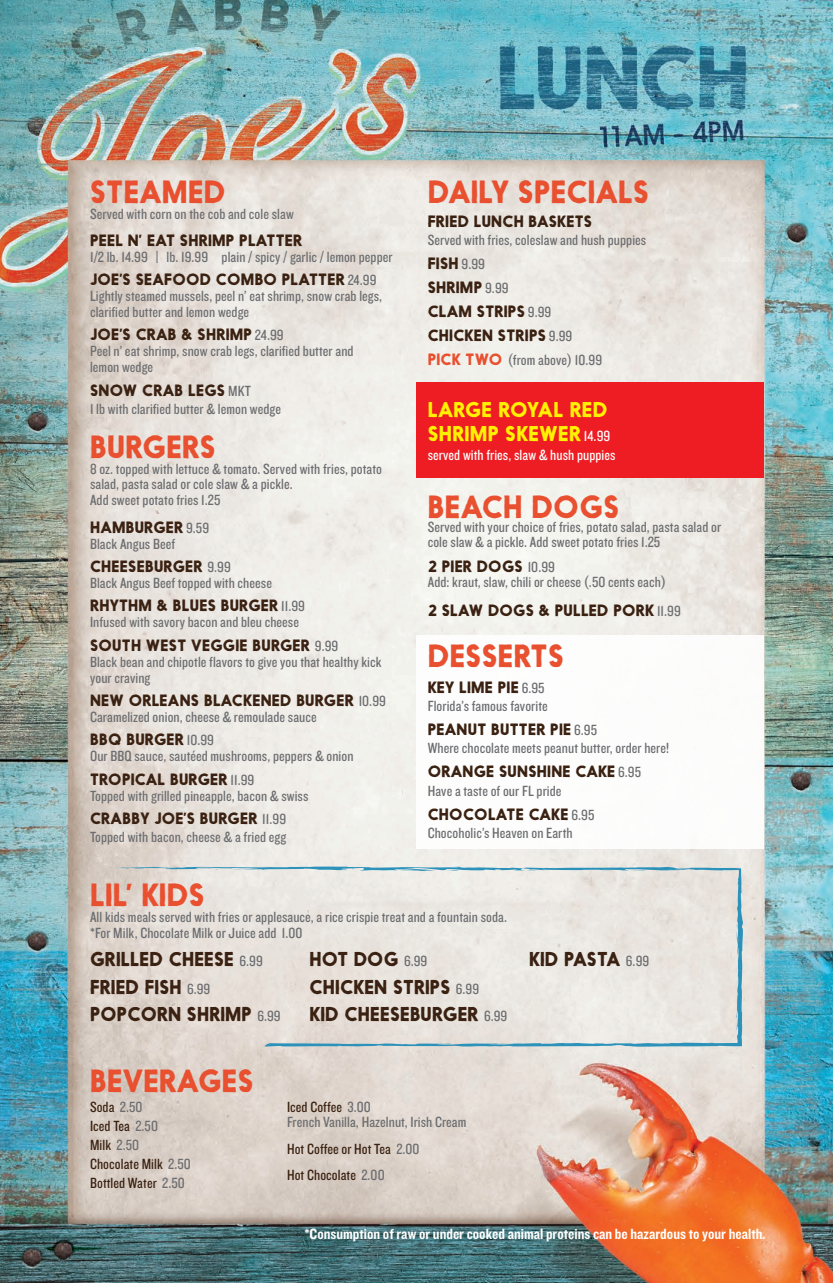
<style>
.page{position:relative;width:833px;height:1283px;background:#fff}
.page>*{position:absolute;margin:0;border:0;box-sizing:border-box;transform-origin:0 0}
.t1{font:700 30px "Nanami HM Solid";color:#e85030}
.t2{font:700 20px/24px "Nanami HM Solid";letter-spacing:.005em;color:#fff101}
.t3{font:700 18.75px "Nanami HM Solid";color:#3a2111}
.t4{font:15.25px/16px "Knockout HTF29 Junior Liteweight";letter-spacing:.005em;color:#6c6d70}
.t5{font:15.25px "Knockout HTF29 Junior Liteweight";letter-spacing:.005em;color:#3a2111}
.t6{font:700 15.25px "Nanami HM Solid";letter-spacing:.005em;color:#3a2111}
.t7{font:15.25px "Knockout HTF50 Welterweight";color:#fff}
.t8{font:15.25px "Knockout HTF29 Junior Liteweight";letter-spacing:.005em;color:#fff}
.s1{font-family:"Nanami HM Solid";font-weight:700;color:#3a2111}
.s2{font-family:"Knockout HTF29 Junior Liteweight";font-weight:400;color:#6c6d70}
.s3{font-family:"Nanami HM Solid";font-weight:700;color:#e85030}
.s4{font-family:"Knockout HTF29 Junior Liteweight";font-weight:400;font-size:15.25px;color:#fff}
.s5{font-family:"Knockout HTF29 Junior Liteweight";font-weight:400;font-size:15.25px;color:#6c6d70}
.s6{color:#6c6d70}
.s7{color:#3a2111}
</style>
<div class="page">
<img style="left:0;top:0;width:832px;height:1282px">
<svg style="left:116px;top:866px;width:627px;height:180px;fill:#e9e4de"></svg>
<svg style="left:679px;top:868px;width:14px;height:3px"></svg>
<svg style="left:708px;top:1042px;width:6px;height:2px"></svg>
<svg style="left:109px;top:867px;width:71px;height:3px"></svg>
<svg style="left:230px;top:867px;width:43px;height:3px"></svg>
<svg style="left:445px;top:866px;width:15px;height:5px"></svg>
<svg style="left:737px;top:970px;width:6px;height:13px"></svg>
<div style="left:416px;top:382px;width:348px;height:96px;background:#ee1d23"></div>
<div style="left:416px;top:635px;width:348px;height:214px;background:#fff"></div>
<p class="t1" style="left:90px;top:173px;width:137px">STEAMED</p>
<p class="t4" style="left:90px;top:206px;width:205px">Served with corn on the cob and cole slaw</p>
<p class="t4" style="left:90px;top:233px;width:304px"><span class="s1">PEEL N’ EAT SHRIMP PLATTER<br></span>1/2 lb. 14.99 | lb. 19.99 plain / spicy / garlic / lemon pepper</p>
<p class="t4" style="left:90px;top:272px;width:293px"><span class="s1">JOE’S SEAFOOD COMBO PLATTER</span> 24.99<br>Lightly steamed mussels, peel n’ eat shrimp, snow crab legs, clarified butter and lemon wedge</p>
<p class="t4" style="left:90px;top:328px;width:265px"><span class="s1">JOE’S CRAB &amp; SHRIMP</span> 24.99<br>Peel n’ eat shrimp, snow crab legs, clarified butter and lemon wedge</p>
<p class="t4" style="left:90px;top:382px;width:192px;line-height:18.4px"><span class="s1">SNOW CRAB LEGS</span> MKT<br>1 lb with clarified butter &amp; lemon wedge</p>
<p class="t1" style="left:90px;top:428px;width:127px">BURGERS</p>
<p class="t4" style="left:90px;top:461px;width:293px">8 oz. topped with lettuce &amp; tomato. Served with fries, potato salad, pasta salad or cole slaw &amp; a pickle.<br>Add sweet potato fries 1.25</p>
<p class="t4" style="left:90px;top:520px;width:121px"><span class="s1">HAMBURGER</span> 9.59<br>Black Angus Beef</p>
<p class="t4" style="left:90px;top:559px;width:183px"><span class="s1">CHEESEBURGER</span> 9.99<br>Black Angus Beef topped with cheese</p>
<p class="t4" style="left:90px;top:598px;width:216px"><span class="s1">RHYTHM &amp; BLUES BURGER</span> 11.99<br>Infused with savory bacon and bleu cheese</p>
<p class="t4" style="left:90px;top:638px;width:293px"><span class="s1">SOUTH WEST VEGGIE BURGER</span> 9.99<br>Black bean and chipotle flavors to give you that healthy kick your craving</p>
<p class="t4" style="left:90px;top:693px;width:297px"><span class="s1">NEW ORLEANS BLACKENED BURGER</span> 10.99<br>Caramelized onion, cheese &amp; remoulade sauce</p>
<p class="t4" style="left:90px;top:732px;width:265px"><span class="s1">BBQ BURGER</span> 10.99<br>Our BBQ sauce, sautéed mushrooms, peppers &amp; onion</p>
<p class="t4" style="left:90px;top:772px;width:220px"><span class="s1">TROPICAL BURGER</span> 11.99<br>Topped with grilled pineapple, bacon &amp; swiss</p>
<p class="t4" style="left:90px;top:810px;width:198px;line-height:18.4px"><span class="s1">CRABBY JOE’S BURGER</span> 11.99<br>Topped with bacon, cheese &amp; a fried egg</p>
<p class="t1" style="left:428px;top:173px;width:223px">DAILY SPECIALS</p>
<p class="t4" style="left:428px;top:213px;width:220px;line-height:18.4px"><span class="s1">FRIED LUNCH BASKETS<br></span>Served with fries, coleslaw and hush puppies</p>
<p class="t6" style="left:428px;top:254px;width:59px">FISH <span class="s2">9.99</span></p>
<p class="t6" style="left:428px;top:278px;width:82px">SHRIMP <span class="s2">9.99</span></p>
<p class="t6" style="left:428px;top:302px;width:125px">CLAM STRIPS <span class="s2">9.99</span></p>
<p class="t6" style="left:428px;top:326px;width:146px">CHICKEN STRIPS <span class="s2">9.99</span></p>
<p class="t4" style="left:428px;top:352px;width:176px"><span class="s3">PICK TWO</span> (from above) 10.99</p>
<p class="t2" style="left:428px;top:397px;width:184px">LARGE ROYAL RED<br>SHRIMP SKEWER <span class="s4">14.99</span></p>
<p class="t8" style="left:428px;top:447px;width:189px">served with fries, slaw &amp; hush puppies</p>
<p class="t1" style="left:428px;top:489px;width:193px">BEACH DOGS</p>
<p class="t4" style="left:427px;top:520px;width:295px;line-height:14.4px">Served with your choice of fries, potato salad, pasta salad or cole slaw &amp; a pickle. Add sweet potato fries 1.25</p>
<p class="t4" style="left:427px;top:560px;width:240px;line-height:14.4px"><span class="s1">2 PIER DOGS</span> 10.99<br>Add: kraut, slaw, chili or cheese (.50 cents each)</p>
<p class="t6" style="left:427px;top:601px;width:255px">2 SLAW DOGS &amp; PULLED PORK <span class="s2">11.99</span></p>
<p class="t1" style="left:428px;top:637px;width:138px">DESSERTS</p>
<p class="t4" style="left:428px;top:678px;width:121px;line-height:18.4px"><span class="s1">KEY LIME PIE</span> 6.95<br>Florida’s famous favorite</p>
<p class="t4" style="left:428px;top:721px;width:243px;line-height:18.4px"><span class="s1">PEANUT BUTTER PIE</span> 6.95<br>Where chocolate meets peanut butter, order here!</p>
<p class="t4" style="left:428px;top:763px;width:215px;line-height:18.4px"><span class="s1">ORANGE SUNSHINE CAKE</span> 6.95<br>Have a taste of our FL pride</p>
<p class="t4" style="left:428px;top:806px;width:168px;line-height:18.4px"><span class="s1">CHOCOLATE CAKE</span> 6.95<br>Chocoholic’s Heaven on Earth</p>
<p class="t1" style="left:90px;top:876px;width:116px">LIL’ KIDS</p>
<p class="t4" style="left:90px;top:909px;width:418px">All kids meals served with fries or applesauce, a rice crispie treat and a fountain soda. *For Milk, Chocolate Milk or Juice add 1.00</p>
<p class="t3" style="left:90px;top:947px;width:174px">GRILLED CHEESE <span class="s5">6.99</span></p>
<p class="t3" style="left:90px;top:975px;width:122px">FRIED FISH <span class="s5">6.99</span></p>
<p class="t3" style="left:90px;top:1002px;width:192px">POPCORN SHRIMP <span class="s5">6.99</span></p>
<p class="t3" style="left:309px;top:947px;width:119px">HOT DOG <span class="s5">6.99</span></p>
<p class="t3" style="left:309px;top:975px;width:171px">CHICKEN STRIPS <span class="s5">6.99</span></p>
<p class="t3" style="left:309px;top:1002px;width:199px">KID CHEESEBURGER <span class="s5">6.99</span></p>
<p class="t1" style="left:90px;top:1062px;width:165px">BEVERAGES</p>
<p class="t5" style="left:90px;top:1099px;width:54px">Soda <span class="s6">2.50</span></p>
<p class="t5" style="left:90px;top:1118px;width:69px">Iced Tea <span class="s6">2.50</span></p>
<p class="t5" style="left:90px;top:1137px;width:51px">Milk <span class="s6">2.50</span></p>
<p class="t5" style="left:90px;top:1156px;width:102px">Chocolate Milk <span class="s6">2.50</span></p>
<p class="t5" style="left:90px;top:1174px;width:96px">Bottled Water <span class="s6">2.50</span></p>
<p class="t4" style="left:287px;top:1100px;width:181px;line-height:15px"><span class="s7">Iced Coffee</span> 3.00<br>French Vanilla, Hazelnut, Irish Cream</p>
<p class="t5" style="left:287px;top:1140px;width:134px">Hot Coffee or Hot Tea <span class="s6">2.00</span></p>
<p class="t5" style="left:287px;top:1167px;width:99px">Hot Chocolate <span class="s6">2.00</span></p>
<p class="t3" style="left:529px;top:947px;width:122px">KID PASTA <span class="s5">6.99</span></p>
<p class="t7" style="left:304px;top:1226px;width:462px">*Consumption of raw or under cooked animal proteins can be hazardous to your health.</p>
</div>
